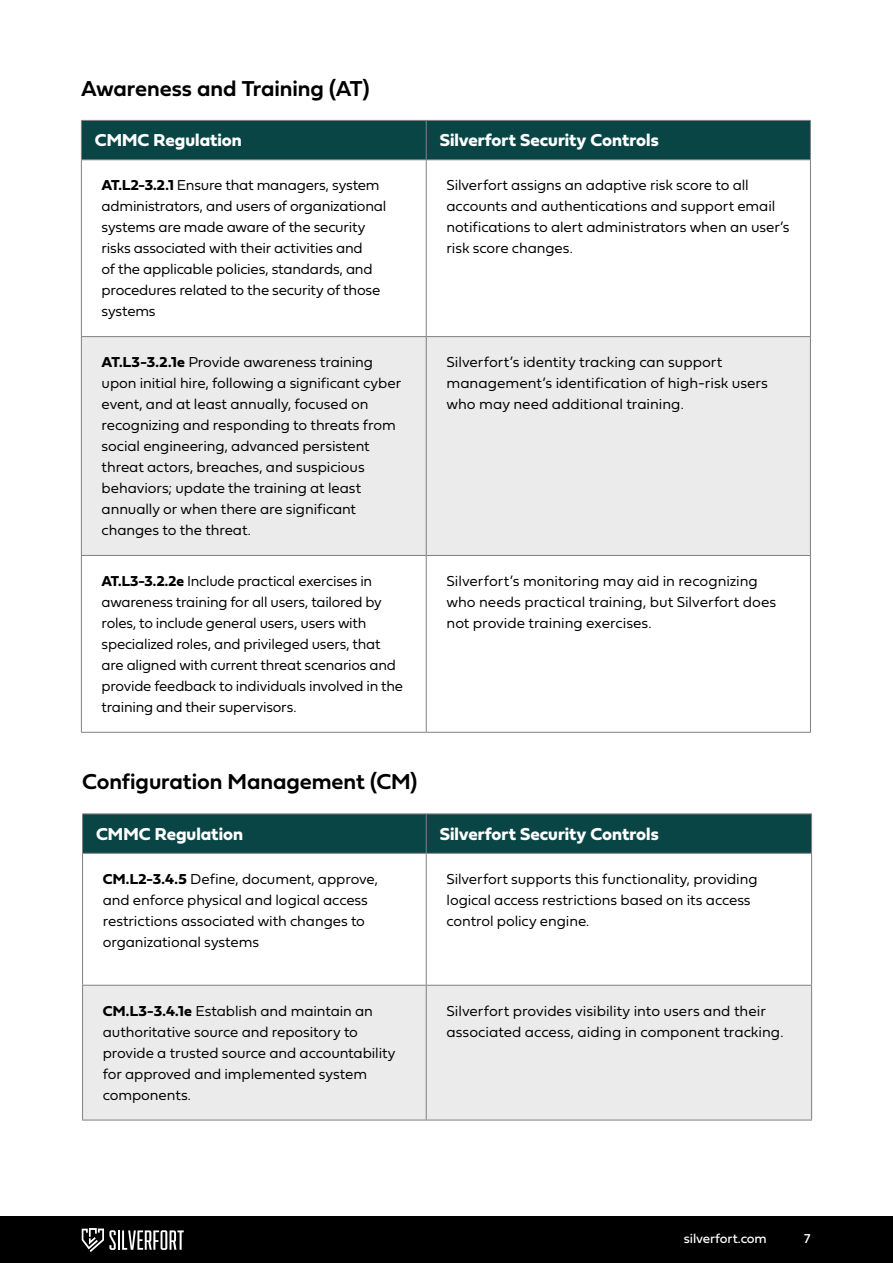
<style>
.page{position:relative;width:893px;height:1263px;background:#fff}
.page>*{position:absolute;margin:0;border:0;box-sizing:border-box;transform-origin:0 0}
.t1{font:22.5px "Fieldwork Geo Demibold";letter-spacing:-.005em;color:#000}
.t2{font:18px "Fieldwork Geo Bold";color:#fff}
.t3{font:15px/21px "Fieldwork Geo Light";letter-spacing:-.01em;color:#000}
.t4{font:13.5px "Fieldwork Geo Regular";letter-spacing:-.01em;color:#fff}
.s1{font-family:"Fieldwork Geo Bold"}
</style>
<div class="page">
<div style="left:0;top:1217px;width:893px;height:46px;background:#000"></div>
<hr style="left:118px;top:1230px;width:2px;height:20px;background:#fff">
<svg style="left:122px;top:1230px;width:62px;height:20px"></svg>
<svg style="left:82px;top:1228px;width:34px;height:24px"></svg>
<div style="left:82px;top:121px;width:728px;height:38px;background:#0a4546"></div>
<div style="left:82px;top:337px;width:728px;height:218px;background:#ebebeb"></div>
<hr style="left:81px;top:120px;width:345px;height:1px;background:#808080">
<hr style="left:81px;top:121px;width:1px;height:38px;background:#808080">
<hr style="left:426px;top:120px;width:385px;height:1px;background:#808080">
<hr style="left:426px;top:121px;width:1px;height:38px;background:#808080">
<hr style="left:810px;top:121px;width:1px;height:38px;background:#808080">
<hr style="left:81px;top:159px;width:345px;height:1px;background:#808080">
<hr style="left:81px;top:160px;width:1px;height:176px;background:#808080">
<hr style="left:426px;top:159px;width:385px;height:1px;background:#808080">
<hr style="left:426px;top:160px;width:1px;height:176px;background:#808080">
<hr style="left:810px;top:160px;width:1px;height:176px;background:#808080">
<hr style="left:81px;top:336px;width:345px;height:1px;background:#808080">
<hr style="left:81px;top:337px;width:1px;height:218px;background:#808080">
<hr style="left:426px;top:336px;width:385px;height:1px;background:#808080">
<hr style="left:426px;top:337px;width:1px;height:218px;background:#808080">
<hr style="left:810px;top:337px;width:1px;height:218px;background:#808080">
<hr style="left:81px;top:555px;width:345px;height:1px;background:#808080">
<hr style="left:81px;top:556px;width:1px;height:176px;background:#808080">
<hr style="left:426px;top:555px;width:385px;height:1px;background:#808080">
<hr style="left:426px;top:556px;width:1px;height:176px;background:#808080">
<hr style="left:810px;top:556px;width:1px;height:176px;background:#808080">
<hr style="left:81px;top:732px;width:345px;height:1px;background:#808080">
<hr style="left:426px;top:732px;width:385px;height:1px;background:#808080">
<div style="left:83px;top:814px;width:728px;height:39px;background:#0a4546"></div>
<div style="left:83px;top:986px;width:728px;height:134px;background:#ebebeb"></div>
<hr style="left:82px;top:813px;width:344px;height:1px;background:#808080">
<hr style="left:82px;top:814px;width:1px;height:39px;background:#808080">
<hr style="left:426px;top:813px;width:386px;height:1px;background:#808080">
<hr style="left:426px;top:814px;width:1px;height:39px;background:#808080">
<hr style="left:811px;top:814px;width:1px;height:39px;background:#808080">
<hr style="left:82px;top:853px;width:344px;height:1px;background:#808080">
<hr style="left:82px;top:854px;width:1px;height:131px;background:#808080">
<hr style="left:426px;top:853px;width:386px;height:1px;background:#808080">
<hr style="left:426px;top:854px;width:1px;height:131px;background:#808080">
<hr style="left:811px;top:854px;width:1px;height:131px;background:#808080">
<hr style="left:82px;top:985px;width:344px;height:1px;background:#808080">
<hr style="left:82px;top:985px;width:1px;height:135px;background:#808080">
<hr style="left:82px;top:1120px;width:344px;height:1px;background:#808080">
<hr style="left:426px;top:985px;width:386px;height:1px;background:#808080">
<hr style="left:426px;top:985px;width:1px;height:135px;background:#808080">
<hr style="left:811px;top:985px;width:1px;height:135px;background:#808080">
<hr style="left:426px;top:1120px;width:386px;height:1px;background:#808080">
<h1 class="t1" style="left:81px;top:71px;width:290px">Awareness and Training (AT)</h1>
<p class="t2" style="left:95px;top:126px;width:149px">CMMC Regulation</p>
<p class="t2" style="left:440px;top:126px;width:220px">Silverfort Security Controls</p>
<p class="t3" style="left:102px;top:174px;width:286px"><span class="s1">AT.L2-3.2.1</span> Ensure that managers, system administrators, and users of organizational systems are made aware of the security risks associated with their activities and<br>of the applicable policies, standards, and procedures related to the security of those systems</p>
<p class="t3" style="left:446px;top:174px;width:345px">Silverfort assigns an adaptive risk score to all accounts and authentications and support email notifications to alert administrators when an user’s risk score changes.</p>
<p class="t3" style="left:102px;top:351px;width:301px"><span class="s1">AT.L3-3.2.1e</span> Provide awareness training upon initial hire, following a significant cyber event, and at least annually, focused on recognizing and responding to threats from social engineering, advanced persistent threat actors, breaches, and suspicious behaviors; update the training at least annually or when there are significant changes to the threat.</p>
<p class="t3" style="left:446px;top:351px;width:323px">Silverfort’s identity tracking can support management’s identification of high-risk users who may need additional training.</p>
<p class="t3" style="left:102px;top:570px;width:303px"><span class="s1">AT.L3-3.2.2e</span> Include practical exercises in awareness training for all users, tailored by roles, to include general users, users with specialized roles, and privileged users, that are aligned with current threat scenarios and provide feedback to individuals involved in the training and their supervisors.</p>
<p class="t3" style="left:446px;top:570px;width:331px">Silverfort’s monitoring may aid in recognizing who needs practical training, but Silverfort does not provide training exercises.</p>
<h1 class="t1" style="left:82px;top:763px;width:337px">Configuration Management (CM)</h1>
<p class="t2" style="left:96px;top:820px;width:149px">CMMC Regulation</p>
<p class="t2" style="left:440px;top:820px;width:220px">Silverfort Security Controls</p>
<p class="t3" style="left:103px;top:868px;width:277px"><span class="s1">CM.L2-3.4.5</span> Define, document, approve, and enforce physical and logical access restrictions associated with changes to organizational systems</p>
<p class="t3" style="left:446px;top:868px;width:313px">Silverfort supports this functionality, providing logical access restrictions based on its access control policy engine.</p>
<p class="t3" style="left:103px;top:999px;width:294px"><span class="s1">CM.L3-3.4.1e</span> Establish and maintain an authoritative source and repository to provide a trusted source and accountability for approved and implemented system components.</p>
<p class="t3" style="left:446px;top:999px;width:338px">Silverfort provides visibility into users and their associated access, aiding in component tracking.</p>
<p class="t4" style="left:684px;top:1228px;width:84px">silverfort.com</p>
<p class="t4" style="left:804px;top:1228px;width:8px">7</p>
</div>
